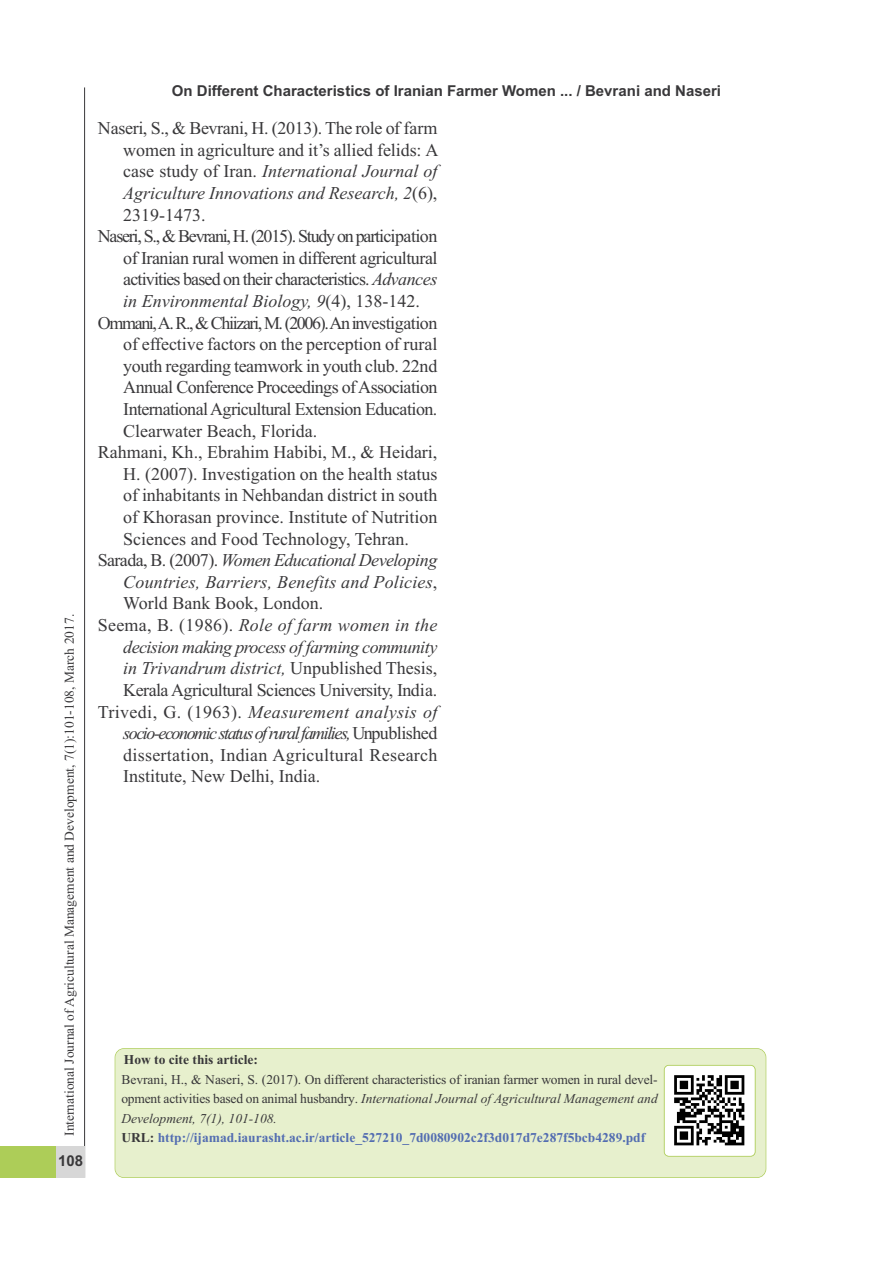
<style>
.page{position:relative;width:893px;height:1263px;background:#fff}
.page>*{position:absolute;margin:0;border:0;box-sizing:border-box;transform-origin:0 0}
.t1{font:18px "Times New Roman";letter-spacing:-.005em;color:#39383a}
.t2{font:italic 18px "Times New Roman";color:#39383a}
.t3{font:18px "Times New Roman";letter-spacing:-.03em;color:#39383a}
.t4{font:18px "Times New Roman";letter-spacing:-.035em;color:#39383a}
.t5{font:italic 18px "Times New Roman";letter-spacing:-.035em;color:#39383a}
.t6{font:18px "Times New Roman";letter-spacing:-.07em;color:#39383a}
.t7{font:italic 18px "Times New Roman";letter-spacing:-.08em;color:#39383a}
.t8{font:18px "Times New Roman";letter-spacing:-.045em;color:#39383a}
.t9{font:18px "Times New Roman";letter-spacing:-.075em;color:#39383a}
.t10{font:18px "Times New Roman";letter-spacing:.015em;color:#39383a}
.t11{font:18px "Times New Roman";letter-spacing:-.025em;color:#39383a}
.t12{font:italic 18px "Times New Roman";letter-spacing:.02em;color:#39383a}
.t13{font:700 15px "Arial";color:#39383a}
.t14{font:13.5px/19.5px "Times New Roman";color:#39383a}
.t15{font:700 13.5px "Times New Roman";color:#39383a}
.s1{font-style:normal}
.s2{font-style:italic}
.s3{font-weight:700}
.s4{font-weight:700;color:#536db1}
</style>
<div class="page">
<div style="left:0;top:1147px;width:85px;height:31px;background:#adcd58"></div>
<hr style="left:84px;top:87px;width:1px;height:1091px;background:#39383a">
<div style="left:56px;top:1147px;width:29px;height:31px;background:#d7d7d7"></div>
<div style="left:115px;top:1049px;width:651px;height:128px;background:#e7f0cd;border-radius:9px"></div>
<div style="left:115px;top:1048px;width:651px;height:130px;border:2px solid #adcd58;border-radius:9px"></div>
<img style="left:665px;top:1065px;width:90px;height:91px;border-radius:4px">
<div style="left:664px;top:1065px;width:92px;height:92px;border:2px solid #adcd58;border-radius:5px"></div>
<p class="t14" style="left:59px;top:1136px;width:523px;rotate:-90deg">International Journal ofAgricultural Management and Development, 7(1):101-108, March 2017.</p>
<p class="t13" style="left:58px;top:1152px;width:27px">108</p>
<p class="t13" style="left:172px;top:82px;width:551px">On Different Characteristics of Iranian Farmer Women ... / Bevrani and Naseri</p>
<p class="t1" style="left:98px;top:117px;width:341px">Naseri, S., &amp; Bevrani, H. (2013). The role of farm</p>
<p class="t1" style="left:123px;top:139px;width:317px">women in agriculture and it’s allied felids: A</p>
<p class="t2" style="left:123px;top:161px;width:316px"><span class="s1">case study of Iran.</span> International Journal of</p>
<p class="t2" style="left:123px;top:182px;width:316px">Agriculture Innovations and Research, 2<span class="s1">(6),</span></p>
<p class="t1" style="left:123px;top:204px;width:84px">2319-1473.</p>
<p class="t6" style="left:98px;top:225px;width:341px">Naseri, S., &amp; Bevrani, H. (2015). Study on participation</p>
<p class="t3" style="left:123px;top:247px;width:316px">of Iranian rural women in different agricultural</p>
<p class="t8" style="left:123px;top:269px;width:316px">activities based on their characteristics. <span class="s2">Advances</span></p>
<p class="t2" style="left:123px;top:290px;width:298px">in Environmental Biology, 9<span class="s1">(4), 138-142.</span></p>
<p class="t9" style="left:98px;top:312px;width:341px">Ommani,A. R., &amp; Chiizari, M. (2006).An investigation</p>
<p class="t1" style="left:123px;top:333px;width:316px">of effective factors on the perception of rural</p>
<p class="t11" style="left:123px;top:355px;width:316px">youth regarding teamwork in youth club. 22nd</p>
<p class="t4" style="left:123px;top:377px;width:316px">Annual Conference Proceedings ofAssociation</p>
<p class="t4" style="left:123px;top:398px;width:316px">InternationalAgricultural Extension Education.</p>
<p class="t1" style="left:123px;top:420px;width:195px">Clearwater Beach, Florida.</p>
<p class="t1" style="left:98px;top:441px;width:341px">Rahmani, Kh., Ebrahim Habibi, M., &amp; Heidari,</p>
<p class="t1" style="left:123px;top:463px;width:316px">H. (2007). Investigation on the health status</p>
<p class="t1" style="left:123px;top:485px;width:316px">of inhabitants in Nehbandan district in south</p>
<p class="t1" style="left:123px;top:506px;width:316px">of Khorasan province. Institute of Nutrition</p>
<p class="t1" style="left:123px;top:528px;width:287px">Sciences and Food Technology, Tehran.</p>
<p class="t5" style="left:98px;top:549px;width:341px"><span class="s1">Sarada, B. (2007).</span> Women Educational Developing</p>
<p class="t2" style="left:123px;top:571px;width:316px">Countries, Barriers, Benefits and Policies<span class="s1">,</span></p>
<p class="t1" style="left:123px;top:593px;width:202px">World Bank Book, London.</p>
<p class="t2" style="left:98px;top:614px;width:341px"><span class="s1">Seema, B. (1986).</span> Role of farm women in the</p>
<p class="t5" style="left:123px;top:636px;width:316px">decision making process of farming community</p>
<p class="t2" style="left:123px;top:657px;width:316px">in Trivandrum district, <span class="s1">Unpublished Thesis,</span></p>
<p class="t3" style="left:123px;top:679px;width:316px">Kerala Agricultural Sciences University, India.</p>
<p class="t12" style="left:98px;top:701px;width:341px"><span class="s1">Trivedi, G. (1963).</span> Measurement analysis of</p>
<p class="t7" style="left:123px;top:722px;width:316px">socio-economic status ofruralfamilies, <span class="s1">Unpublished</span></p>
<p class="t10" style="left:123px;top:744px;width:316px">dissertation, Indian Agricultural Research</p>
<p class="t1" style="left:123px;top:765px;width:198px">Institute, New Delhi, India.</p>
<p class="t15" style="left:124px;top:1051px;width:136px">How to cite this article:</p>
<p class="t14" style="left:121px;top:1069px;width:538px">Bevrani, H., &amp; Naseri, S. (2017). On different characteristics of iranian farmer women in rural devel&shy;opment activities based on animal husbandry. <span class="s2">International Journal of Agricultural Management and Development, 7(1), 101-108.<br></span><span class="s3">URL:</span> <span class="s4">http://ijamad.iaurasht.ac.ir/article_527210_7d0080902c2f3d017d7e287f5bcb4289.pdf</span></p>
</div>
